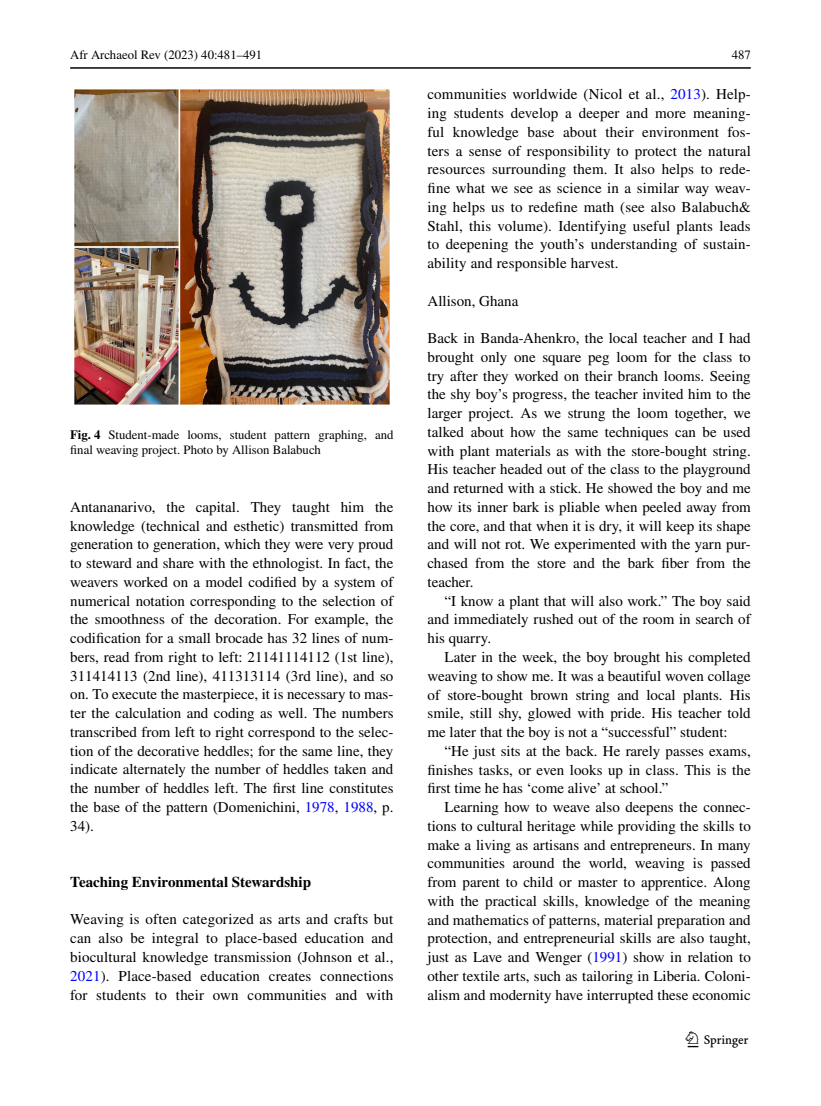
<style>
.page{position:relative;width:821px;height:1106px;background:#fff}
.page>*{position:absolute;margin:0;border:0;box-sizing:border-box;transform-origin:0 0}
.t1{font:22.5px "Springnew Regular 3";color:#000}
.t2{font:15px/18.8px "STIX";color:#000;text-align:justify}
.t3{font:700 15px "STIX";color:#000}
.t4{font:12.75px/15px "STIX";color:#000}
.s1{font-weight:700}
.s2{color:#00f}
</style>
<div class="page">
<hr style="left:70px;top:67px;width:680px;height:2px;background:#000">
<div style="left:70px;top:89px;width:323px;height:315px;background:linear-gradient(to bottom,#fff,#fff)"></div>
<img style="left:74px;top:89px;width:315px;height:315px">
<p class="t4" style="left:70px;top:48px;width:193px">Afr Archaeol Rev (2023) 40:481–491</p>
<p class="t4" style="left:731px;top:49px;width:21px">487</p>
<p class="t4" style="left:70px;top:428px;width:325px"><span class="s1">Fig. 4</span> Student-made looms, student pattern graphing, and final weaving project. Photo by Allison Balabuch</p>
<p class="t2" style="left:70px;top:498px;width:325px">Antananarivo, the capital. They taught him the knowledge (technical and esthetic) transmitted from generation to generation, which they were very proud to steward and share with the ethnologist. In fact, the weavers worked on a model codified by a system of numerical notation corresponding to the selection of the smoothness of the decoration. For example, the codification for a small brocade has 32 lines of num&shy;bers, read from right to left: 21141114112 (1st line), 311414113 (2nd line), 411313114 (3rd line), and so on. To execute the masterpiece, it is necessary to mas&shy;ter the calculation and coding as well. The numbers transcribed from left to right correspond to the selec&shy;tion of the decorative heddles; for the same line, they indicate alternately the number of heddles taken and the number of heddles left. The first line constitutes the base of the pattern (Domenichini, <span class="s2">1978</span>, <span class="s2">1988</span>, p.<br>34).</p>
<p class="t3" style="left:70px;top:873px;width:242px">Teaching Environmental Stewardship</p>
<p class="t2" style="left:70px;top:911px;width:325px">Weaving is often categorized as arts and crafts but can also be integral to place-based education and biocultural knowledge transmission (Johnson et al., <span class="s2">2021</span>). Place-based education creates connections for students to their own communities and with</p>
<p class="t2" style="left:427px;top:86px;width:325px">communities worldwide (Nicol et al., <span class="s2">2013</span>). Help&shy;ing students develop a deeper and more meaning&shy;ful knowledge base about their environment fos&shy;ters a sense of responsibility to protect the natural resources surrounding them. It also helps to rede&shy;fine what we see as science in a similar way weav&shy;ing helps us to redefine math (see also Balabuch&amp; Stahl, this volume). Identifying useful plants leads to deepening the youth’s understanding of sustain&shy;ability and responsible harvest.</p>
<p class="t2" style="left:427px;top:292px;width:92px">Allison, Ghana</p>
<p class="t2" style="left:427px;top:330px;width:325px">Back in Banda-Ahenkro, the local teacher and I had brought only one square peg loom for the class to try after they worked on their branch looms. Seeing the shy boy’s progress, the teacher invited him to the larger project. As we strung the loom together, we talked about how the same techniques can be used with plant materials as with the store-bought string.<br>His teacher headed out of the class to the playground and returned with a stick. He showed the boy and me how its inner bark is pliable when peeled away from the core, and that when it is dry, it will keep its shape and will not rot. We experimented with the yarn pur&shy;chased from the store and the bark fiber from the teacher.</p>
<p class="t2" style="left:427px;top:592px;width:325px;text-indent:17px">“I know a plant that will also work.” The boy said and immediately rushed out of the room in search of his quarry.</p>
<p class="t2" style="left:427px;top:648px;width:325px;text-indent:17px">Later in the week, the boy brought his completed weaving to show me. It was a beautiful woven collage of store-bought brown string and local plants. His smile, still shy, glowed with pride. His teacher told me later that the boy is not a “successful” student:</p>
<p class="t2" style="left:427px;top:742px;width:325px;text-indent:17px">“He just sits at the back. He rarely passes exams, finishes tasks, or even looks up in class. This is the first time he has ‘come alive’ at school.”</p>
<p class="t2" style="left:427px;top:798px;width:325px;text-indent:17px">Learning how to weave also deepens the connec&shy;tions to cultural heritage while providing the skills to make a living as artisans and entrepreneurs. In many communities around the world, weaving is passed from parent to child or master to apprentice. Along with the practical skills, knowledge of the meaning and mathematics of patterns, material preparation and protection, and entrepreneurial skills are also taught, just as Lave and Wenger (<span class="s2">1991</span>) show in relation to other textile arts, such as tailoring in Liberia. Coloni&shy;alism and modernity have interrupted these economic</p>
<h1 class="t1" style="left:687px;top:1031px;width:62px">1 3</h1>
</div>
